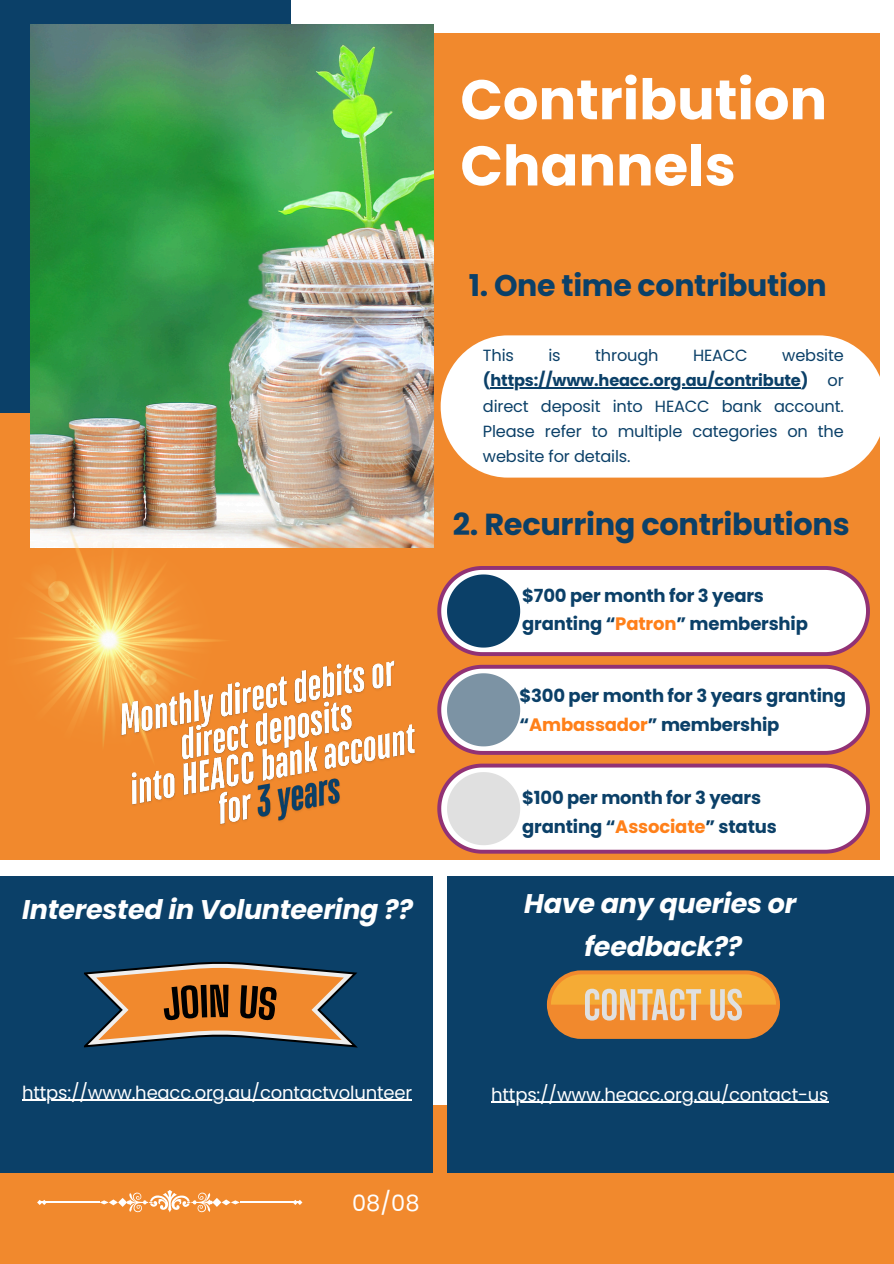
<style>
.page{position:relative;width:894px;height:1264px;background:#fff}
.page>*{position:absolute;margin:0;border:0;box-sizing:border-box;transform-origin:0 0}
.t1{font:700 55.8px/66.2px "Poppins";color:#fff}
.t2{font:700 30.45px "Poppins";letter-spacing:-.01em;color:#0b4068}
.t3{font:700 30px "Poppins";letter-spacing:-.01em;color:#0b4068}
.t4{font:italic 700 27px/42.8px "Poppins";letter-spacing:-.01em;color:#fff;text-align:center}
.t5{font:700 22.65px "Poppins";letter-spacing:-.01em;color:#fff}
.t6{font:22.5px "Poppins";color:#fff}
.t7{font:700 18px/28.2px "Poppins";letter-spacing:-.01em;color:#0b4068}
.t8{font:18px "Poppins";letter-spacing:-.01em;color:#fff}
.t9{font:16.2px/25.3px "Poppins";letter-spacing:-.01em;color:#0b4068;text-align:justify}
.t10{font:700 16.2px/25.3px "Poppins";letter-spacing:-.01em;color:#0b4068;text-align:right}
.s1{font-weight:400}
.s2{color:#ff8019}
</style>
<div class="page">
<div style="left:0;top:33px;width:878px;height:826px;background:#f1892d"></div>
<div style="left:0;top:0;width:290px;height:413px;background:#0b4068"></div>
<div style="left:0;top:1104px;width:893px;height:159px;background:#f1892d"></div>
<img style="left:30px;top:24px;width:403px;height:524px">
<div style="left:0;top:875px;width:432px;height:297px;background:#0b4068"></div>
<svg style="left:84px;top:961px;width:273px;height:86px"></svg>
<div style="left:446px;top:875px;width:447px;height:297px;background:#0b4068"></div>
<div style="left:546px;top:970px;width:233px;height:68px;background:#f1892d;border-radius:34px"></div>
<svg style="left:550px;top:974px;width:225px;height:46px"></svg>
<hr style="left:240px;top:1201px;width:58px;height:2px;background:#fff">
<svg style="left:293px;top:1200px;width:9px;height:4px"></svg>
<hr style="left:41px;top:1201px;width:58px;height:2px;background:#fff">
<svg style="left:37px;top:1200px;width:9px;height:4px"></svg>
<svg style="left:100px;top:1190px;width:140px;height:22px"></svg>
<svg style="left:437px;top:566px;width:433px;height:288px;background:#e5d4d2"></svg>
<div style="left:440px;top:335px;width:445px;height:142px;background:#fff;border-radius:69px"></div>
<img style="left:17px;top:522px;width:214px;height:198px">
<hr style="left:490px;top:387px;width:310px;height:1px;background:#0b4068">
<hr style="left:22px;top:1099px;width:390px;height:1px;background:#fff">
<hr style="left:491px;top:1101px;width:337px;height:1px;background:#fff">
<img style="left:102px;top:646px;width:313px;height:179px">
<p class="t1" style="left:460px;top:67px;width:368px">Contribution<br>Channels</p>
<h1 class="t3" style="left:468px;top:265px;width:359px">1. One time contribution</h1>
<h3 class="t10" style="left:483px;top:342px;width:362px"><span class="s1">website </span>(https://www.heacc.org.au/contribute) <span class="s1">or</span></h3>
<p class="t9" style="left:483px;top:393px;width:362px">direct deposit into HEACC bank account.<br>Please refer to multiple categories on the website for details.</p>
<h3 class="t9" style="left:483px;top:342px;width:33px">This</h3>
<h3 class="t9" style="left:548px;top:342px;width:14px">is</h3>
<h3 class="t9" style="left:595px;top:342px;width:65px">through</h3>
<h3 class="t9" style="left:692px;top:342px;width:56px">HEACC</h3>
<p class="t2" style="left:453px;top:503px;width:398px">2. Recurring contributions</p>
<h4 class="t7" style="left:522px;top:581px;width:243px">$700 per month for 3 years</h4>
<p class="t7" style="left:522px;top:610px;width:287px">granting “<span class="s2">Patron</span>” membership</p>
<p class="t7" style="left:519px;top:682px;width:328px">$300 per month for 3 years granting “<span class="s2">Ambassador</span>” membership</p>
<h4 class="t7" style="left:522px;top:784px;width:256px">$100 per month for 3 years granting “<span class="s2">Associate</span>” status</h4>
<p class="t4" style="left:22px;top:888px;width:392px">Interested in Volunteering ??</p>
<p class="t4" style="left:524px;top:882px;width:274px">Have any queries or feedback??</p>
<p class="t5" style="left:512px;top:891px;width:290px">Welcome onboard, John!</p>
<h3 class="t8" style="left:22px;top:1079px;width:391px">https://www.heacc.org.au/contactvolunteer</h3>
<p class="t6" style="left:352px;top:1187px;width:69px">08/08</p>
<p class="t8" style="left:491px;top:1081px;width:339px">https://www.heacc.org.au/contact-us</p>
</div>
